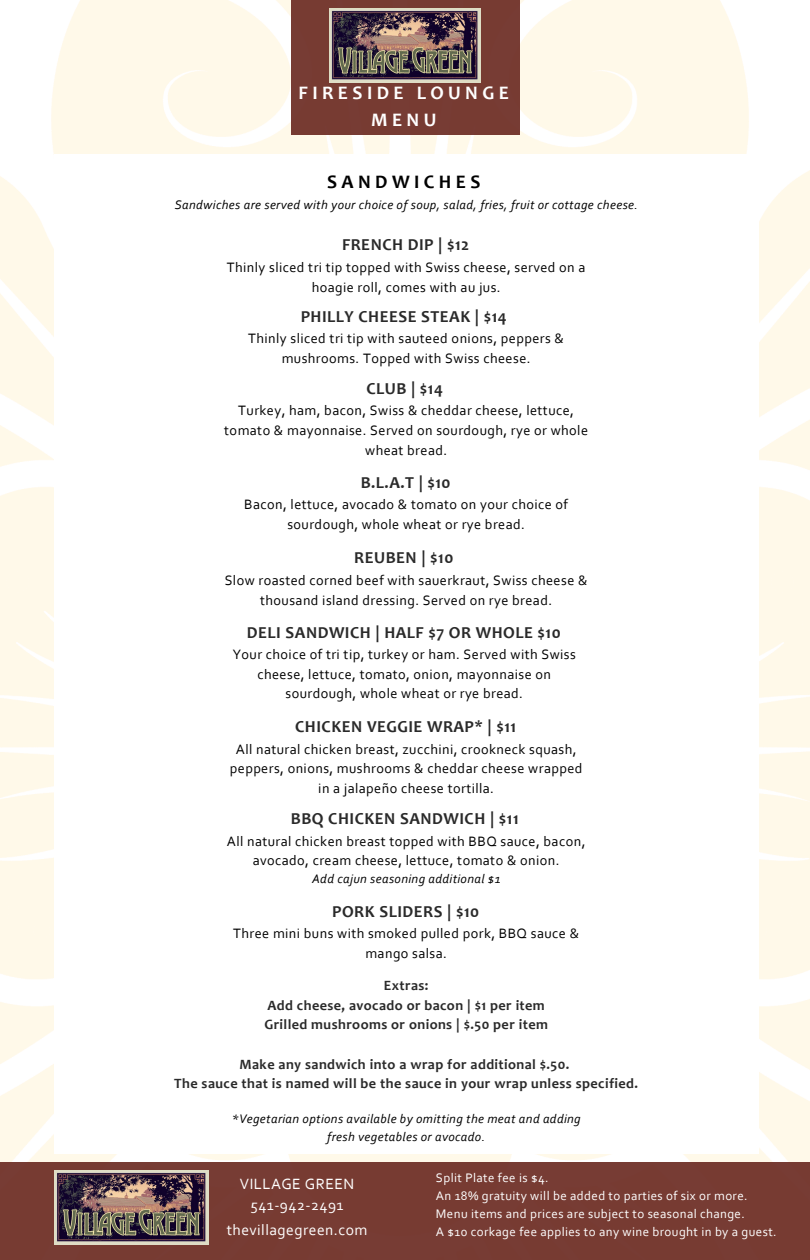
<style>
.page{position:relative;width:810px;height:1260px;background:#fff}
.page>*{position:absolute;margin:0;border:0;box-sizing:border-box;transform-origin:0 0}
.t1{font:700 19.25px/26.2px "Candara";letter-spacing:.23em;color:#fff;text-align:center}
.t2{font:700 19.25px "Candara";letter-spacing:.23em;color:#000}
.t3{font:700 16.88px "Candara";letter-spacing:.03em;color:#2a2a2a}
.t4{font:15.62px/21.5px "Corbel";letter-spacing:.03em;color:#fff;text-align:center}
.t5{font:14.25px/19.8px "Corbel";letter-spacing:.03em;color:#000;text-align:center}
.t6{font:700 14.25px/19.8px "Candara";letter-spacing:.03em;color:#2a2a2a;text-align:center}
.t7{font:italic 13px/17.8px "Corbel";letter-spacing:.03em;color:#000;text-align:center}
.t8{font:13px/17.8px "Corbel";letter-spacing:.03em;color:#fff}
</style>
<div class="page">
<img style="left:0;top:0;width:810px;height:1162px">
<div style="left:292px;top:0;width:228px;height:135px;background:#773b32"></div>
<div style="left:54px;top:155px;width:704px;height:999px;background:#fff"></div>
<img style="left:329px;top:8px;width:152px;height:74px">
<div style="left:0;top:1162px;width:810px;height:98px;background:#773b32"></div>
<img style="left:54px;top:1170px;width:154px;height:75px">
<h1 class="t1" style="left:299px;top:82px;width:212px">FIRESIDE LOUNGE<br>MENU</h1>
<h1 class="t2" style="left:327px;top:174px;width:155px">SANDWICHES</h1>
<p class="t7" style="left:175px;top:197px;width:465px">Sandwiches are served with your choice of soup, salad, fries, fruit or cottage cheese.</p>
<p class="t3" style="left:342px;top:238px;width:129px">FRENCH DIP | $12</p>
<p class="t5" style="left:227px;top:259px;width:360px">Thinly sliced tri tip topped with Swiss cheese, served on a hoagie roll, comes with au jus.</p>
<p class="t3" style="left:301px;top:309px;width:208px">PHILLY CHEESE STEAK | $14</p>
<p class="t5" style="left:248px;top:330px;width:317px">Thinly sliced tri tip with sauteed onions, peppers &amp; mushrooms. Topped with Swiss cheese.</p>
<p class="t3" style="left:366px;top:382px;width:78px">CLUB | $14</p>
<p class="t5" style="left:224px;top:402px;width:365px">Turkey, ham, bacon, Swiss &amp; cheddar cheese, lettuce, tomato &amp; mayonnaise. Served on sourdough, rye or whole wheat bread.</p>
<p class="t3" style="left:361px;top:475px;width:91px">B.L.A.T | $10</p>
<p class="t5" style="left:244px;top:496px;width:325px">Bacon, lettuce, avocado &amp; tomato on your choice of sourdough, whole wheat or rye bread.</p>
<p class="t3" style="left:354px;top:551px;width:101px">REUBEN | $10</p>
<p class="t5" style="left:225px;top:572px;width:364px">Slow roasted corned beef with sauerkraut, Swiss cheese &amp; thousand island dressing. Served on rye bread.</p>
<p class="t3" style="left:247px;top:625px;width:315px">DELI SANDWICH | HALF $7 OR WHOLE $10</p>
<p class="t5" style="left:233px;top:646px;width:345px">Your choice of tri tip, turkey or ham. Served with Swiss cheese, lettuce, tomato, onion, mayonnaise on sourdough, whole wheat or rye bread.</p>
<p class="t3" style="left:295px;top:720px;width:223px">CHICKEN VEGGIE WRAP* | $11</p>
<p class="t5" style="left:230px;top:740px;width:354px">All natural chicken breast, zucchini, crookneck squash, peppers, onions, mushrooms &amp; cheddar cheese wrapped in a jalapeño cheese tortilla.</p>
<p class="t3" style="left:291px;top:812px;width:229px">BBQ CHICKEN SANDWICH | $11</p>
<p class="t5" style="left:227px;top:832px;width:360px">All natural chicken breast topped with BBQ sauce, bacon, avocado, cream cheese, lettuce, tomato &amp; onion.</p>
<p class="t7" style="left:312px;top:871px;width:190px">Add cajun seasoning additional $1</p>
<p class="t3" style="left:332px;top:905px;width:148px">PORK SLIDERS | $10</p>
<p class="t5" style="left:233px;top:925px;width:348px">Three mini buns with smoked pulled pork, BBQ sauce &amp; mango salsa.</p>
<p class="t6" style="left:264px;top:977px;width:285px">Extras:<br>Add cheese, avocado or bacon | $1 per item<br>Grilled mushrooms or onions | $.50 per item</p>
<p class="t6" style="left:174px;top:1056px;width:465px">Make any sandwich into a wrap for additional $.50.<br>The sauce that is named will be the sauce in your wrap unless specified.</p>
<p class="t7" style="left:232px;top:1111px;width:351px">*Vegetarian options available by omitting the meat and adding fresh vegetables or avocado.</p>
<p class="t4" style="left:240px;top:1174px;width:116px">VILLAGE GREEN<br>541-942-2491</p>
<p class="t4" style="left:227px;top:1220px;width:142px">thevillagegreen.com</p>
<p class="t8" style="left:436px;top:1170px;width:342px">Split Plate fee is $4.<br>An 18% gratuity will be added to parties of six or more.<br>Menu items and prices are subject to seasonal change.<br>A $10 corkage fee applies to any wine brought in by a guest.</p>
</div>
